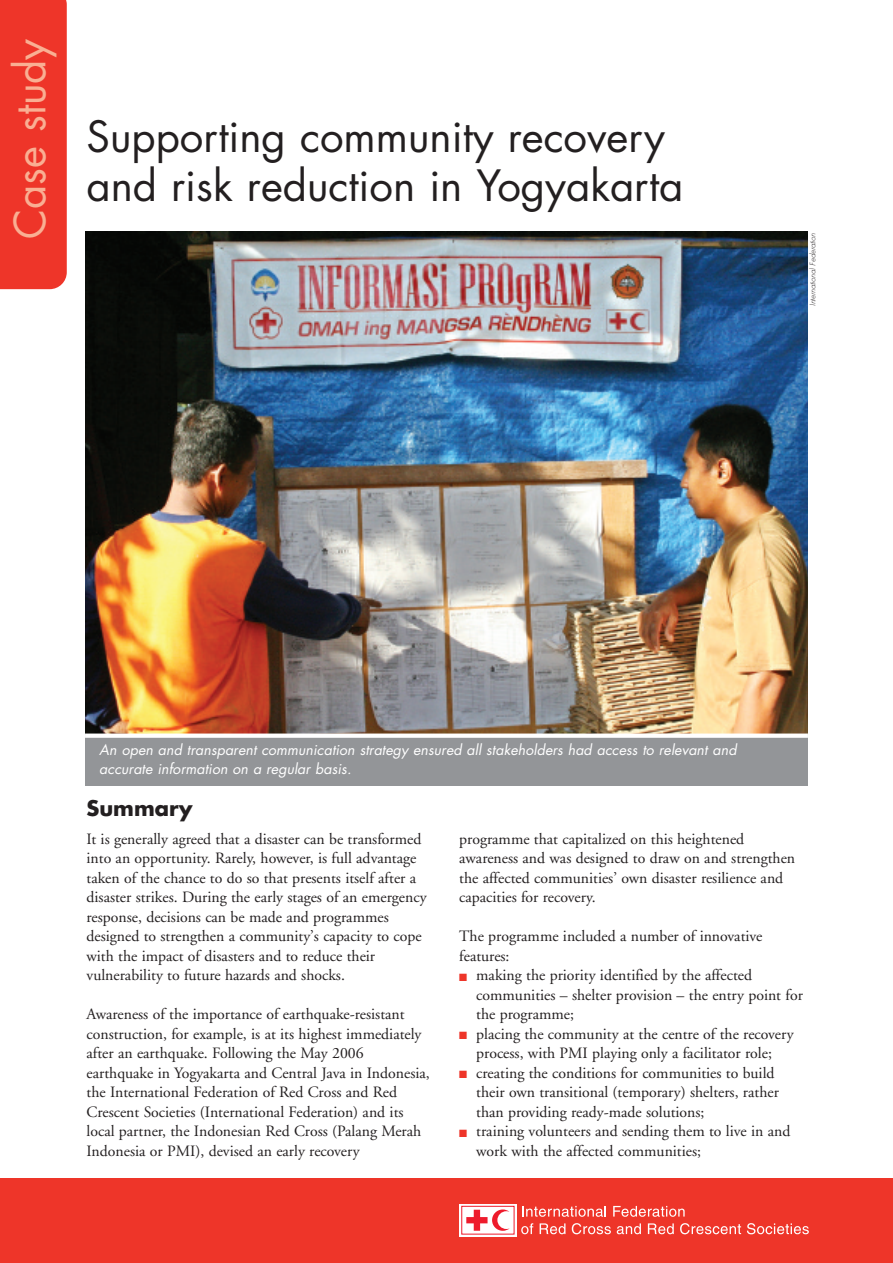
<style>
.page{position:relative;width:893px;height:1263px;background:#fff}
.page>*{position:absolute;margin:0;border:0;box-sizing:border-box;transform-origin:0 0}
.t1{font:42px/49.5px "Futura";color:#231f20}
.t2{font:42px "Futura";color:#f9af93}
.t3{font:700 21px "Futura";color:#231f20}
.t4{font:15.75px/19.5px "Adobe Garamond";color:#231f20}
.t5{font:italic 14.25px/18.8px "Futura";letter-spacing:.005em;color:#fff}
.t6{font:italic 300 7.5px "Futura";letter-spacing:.005em;color:#231f20}
.s1{color:#ee3529}
</style>
<div class="page">
<img style="left:85px;top:231px;width:723px;height:502px">
<div style="left:0;top:1178px;width:893px;height:85px;background:#ee3529"></div>
<svg style="left:459px;top:1204px;width:58px;height:32px"></svg>
<svg style="left:466px;top:1209px;width:44px;height:22px"></svg>
<div style="left:461px;top:1206px;width:54px;height:28px;border:1px solid #ee1b2c"></div>
<svg style="left:522px;top:1206px;width:84px;height:11px"></svg>
<svg style="left:613px;top:1206px;width:72px;height:11px"></svg>
<svg style="left:521px;top:1223px;width:12px;height:11px"></svg>
<svg style="left:540px;top:1223px;width:25px;height:11px"></svg>
<svg style="left:572px;top:1223px;width:39px;height:11px"></svg>
<svg style="left:617px;top:1223px;width:24px;height:11px"></svg>
<svg style="left:648px;top:1223px;width:26px;height:11px"></svg>
<svg style="left:680px;top:1223px;width:61px;height:11px"></svg>
<svg style="left:747px;top:1223px;width:62px;height:11px"></svg>
<div style="left:0;top:0;width:67px;height:289px;background:#ee3529"></div>
<div style="left:85px;top:735px;width:723px;height:51px;background:#939598"></div>
<div style="left:85px;top:733px;width:723px;height:5px;background:#fff"></div>
<h1 class="t2" style="left:11px;top:239px;width:202px;rotate:-90deg">Case study</h1>
<h1 class="t1" style="left:87px;top:115px;width:598px">Supporting community recovery and risk reduction in Yogyakarta</h1>
<p class="t6" style="left:809px;top:306px;width:74px;rotate:-90deg">International Federation</p>
<p class="t5" style="left:99px;top:742px;width:639px">An open and transparent communication strategy ensured all stakeholders had access to relevant and accurate information on a regular basis.</p>
<h2 class="t3" style="left:87px;top:798px;width:108px">Summary</h2>
<p class="t4" style="left:87px;top:830px;width:342px">It is generally agreed that a disaster can be transformed into an opportunity. Rarely, however, is full advantage taken of the chance to do so that presents itself after a disaster strikes. During the early stages of an emergency response, decisions can be made and programmes designed to strengthen a community’s capacity to cope with the impact of disasters and to reduce their vulnerability to future hazards and shocks.</p>
<p class="t4" style="left:87px;top:1006px;width:345px">Awareness of the importance of earthquake-resistant construction, for example, is at its highest immediately after an earthquake. Following the May 2006 earthquake in Yogyakarta and Central Java in Indonesia, the International Federation of Red Cross and Red Crescent Societies (International Federation) and its local partner, the Indonesian Red Cross (Palang Merah Indonesia or PMI), devised an early recovery</p>
<p class="t4" style="left:459px;top:830px;width:337px">programme that capitalized on this heightened awareness and was designed to draw on and strengthen the affected communities’ own disaster resilience and capacities for recovery.</p>
<p class="t4" style="left:459px;top:928px;width:305px">The programme included a number of innovative features:</p>
<p class="t4" style="left:476px;top:967px;width:328px;text-indent:-17px"><span class="s1">■</span> making the priority identified by the affected communities – shelter provision – the entry point for the programme;</p>
<p class="t4" style="left:459px;top:1025px;width:336px;text-align:center"><span class="s1">■</span> placing the community at the centre of the recovery process, with PMI playing only a facilitator role;</p>
<p class="t4" style="left:476px;top:1064px;width:304px;text-indent:-17px"><span class="s1">■</span> creating the conditions for communities to build their own transitional (temporary) shelters, rather than providing ready-made solutions;</p>
<p class="t4" style="left:476px;top:1123px;width:316px;text-indent:-17px"><span class="s1">■</span> training volunteers and sending them to live in and work with the affected communities;</p>
</div>
